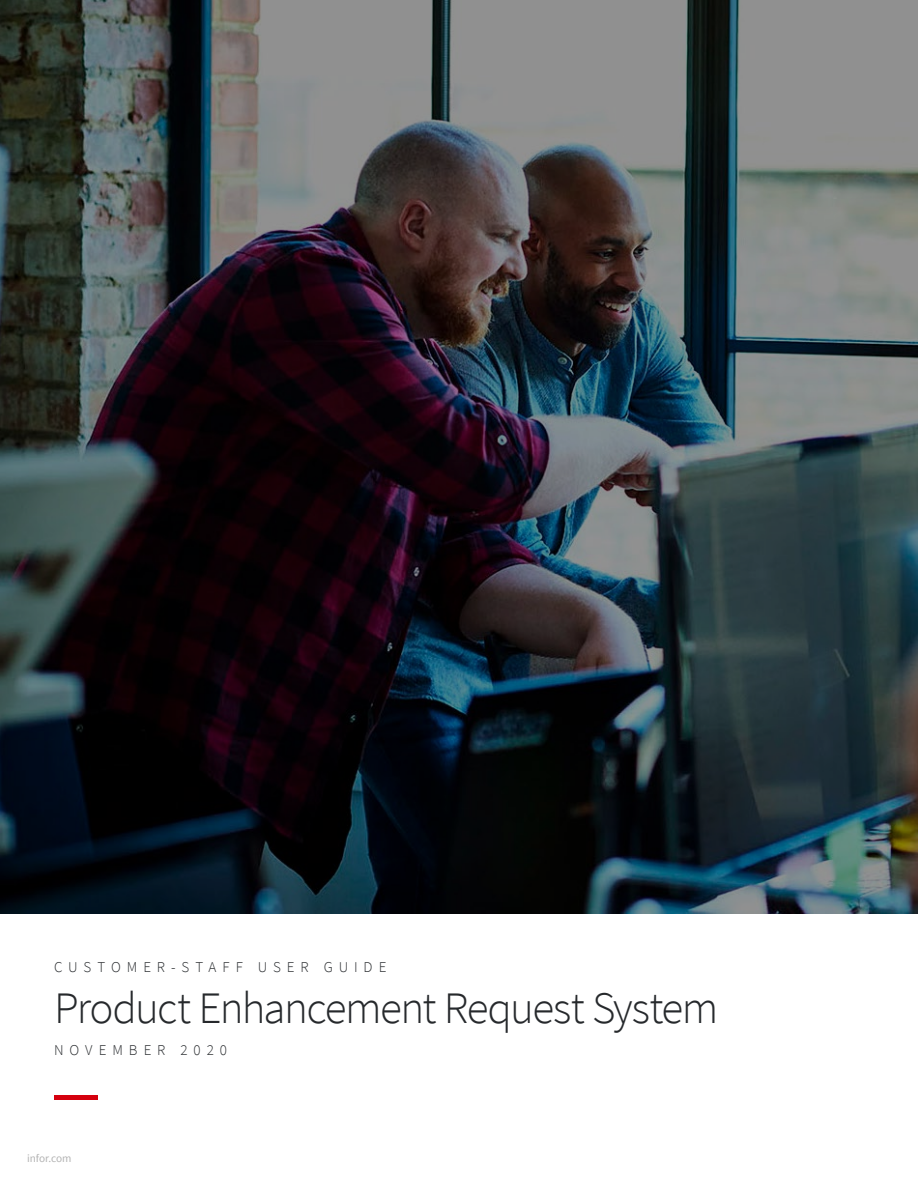
<style>
.page{position:relative;width:918px;height:1188px;background:#fff}
.page>*{position:absolute;margin:0;border:0;box-sizing:border-box;transform-origin:0 0}
.t1{font:300 45px "Source Sans Pro";letter-spacing:-.035em;color:#26292c}
.t2{font:300 15px "Source Sans Pro";letter-spacing:.395em;color:#26292c}
.t3{font:11.25px "Source Sans Pro";color:#b3b3b3}
</style>
<div class="page">
<div style="left:54px;top:1095px;width:43px;height:5px;background:#d5000e"></div>
<div style="left:0;top:0;width:918px;height:914px;background:#000;opacity:.6"></div>
<p class="t2" style="left:54px;top:958px;width:334px">CUSTOMER-STAFF USER GUIDE</p>
<h1 class="t1" style="left:54px;top:980px;width:666px">Product Enhancement Request System</h1>
<p class="t2" style="left:54px;top:1040px;width:175px">NOVEMBER 2020</p>
<p class="t3" style="left:27px;top:1152px;width:46px">infor.com</p>
</div>
